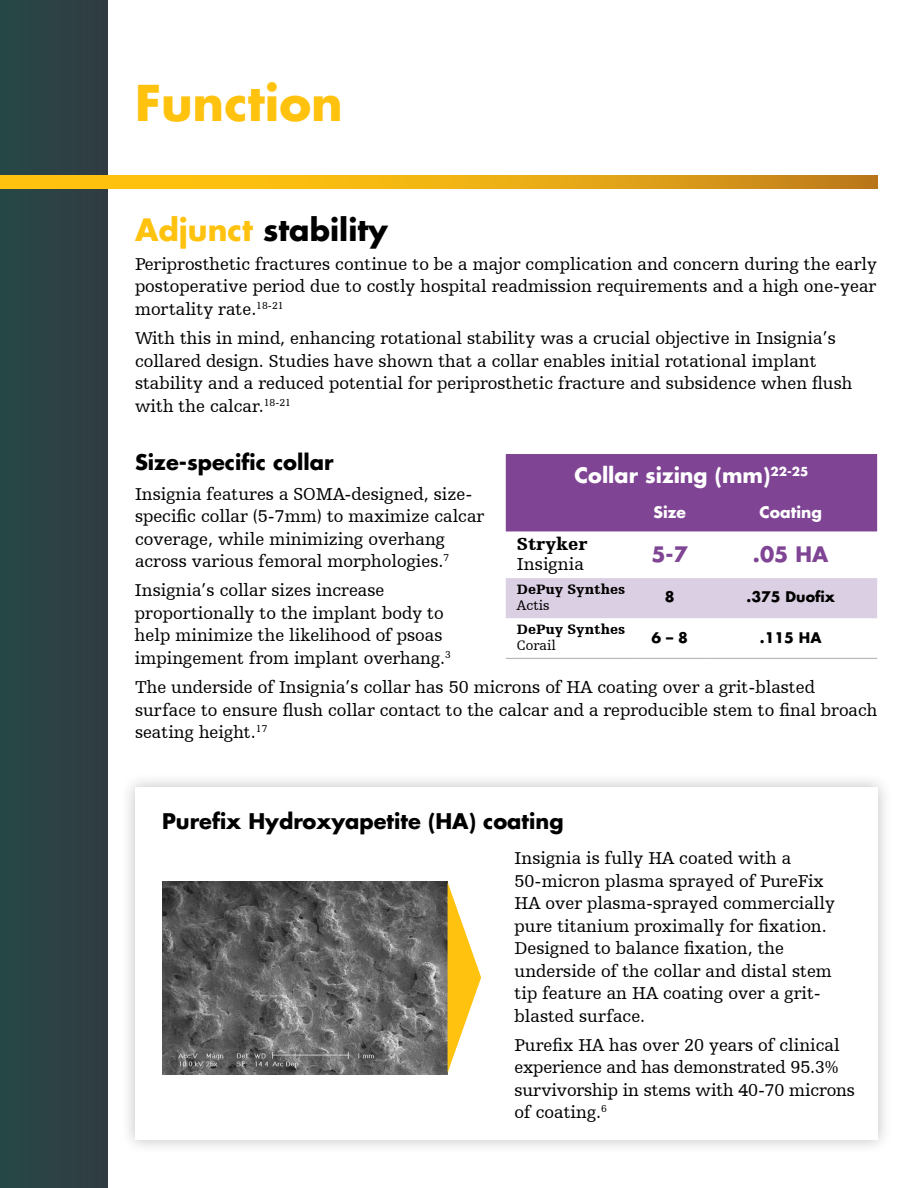
<style>
.page{position:relative;width:918px;height:1188px;background:#fff}
.page>*{position:absolute;margin:0;border:0;box-sizing:border-box;transform-origin:0 0}
.t1{font:700 48px "Futura Std";color:#ffc20e}
.t2{font:700 30px "Futura Std";color:#000}
.t3{font:700 21px "Futura Std";color:#000}
.t4{font:700 20.7px "Futura Std";color:#fff}
.t5{font:700 20.7px "Futura Std";color:#7f4594}
.t6{font:18.15px "Humanist Slabserif 712 BT";color:#000}
.t7{font:900 18.15px "Humanist Slabserif 712 BT";color:#000}
.t8{font:18px/22.5px "Humanist Slabserif 712 BT";color:#000}
.t9{font:700 15.6px "Futura Std";color:#fff}
.t10{font:900 14.25px "Humanist Slabserif 712 BT";color:#000}
.t11{font:700 14.25px "Futura Std";color:#000}
.t12{font:14.25px "Humanist Slabserif 712 BT";color:#000}
.s1{color:#ffc20e}
</style>
<div class="page">
<div style="left:0;top:0;width:108px;height:1188px;background:#2c4244"></div>
<svg style="left:0;top:176px;width:878px;height:12px;background:#eaac13"></svg>
<div style="left:120px;top:772px;width:773px;height:383px;background:#000;opacity:.25"></div>
<div style="left:135px;top:788px;width:743px;height:352px;background:#fff"></div>
<img style="left:162px;top:882px;width:286px;height:193px">
<svg style="left:448px;top:883px;width:33px;height:189px"></svg>
<div style="left:506px;top:454px;width:371px;height:77px;background:#7f4594"></div>
<div style="left:506px;top:578px;width:371px;height:40px;background:#dbcfe3"></div>
<hr style="left:506px;top:658px;width:129px;height:1px;background:#abaead">
<hr style="left:635px;top:658px;width:69px;height:1px;background:#abaead">
<hr style="left:704px;top:658px;width:173px;height:1px;background:#abaead">
<h1 class="t1" style="left:135px;top:71px;width:209px">Function</h1>
<h2 class="t2" style="left:135px;top:210px;width:254px"><span class="s1">Adjunct</span> stability</h2>
<p class="t8" style="left:135px;top:252px;width:744px;text-align:justify">Periprosthetic fractures continue to be a major complication and concern during the early postoperative period due to costly hospital readmission requirements and a high one-year mortality rate.<sup>18-21</sup></p>
<p class="t8" style="left:135px;top:327px;width:719px">With this in mind, enhancing rotational stability was a crucial objective in Insignia’s collared design. Studies have shown that a collar enables initial rotational implant stability and a reduced potential for periprosthetic fracture and subsidence when flush with the calcar.<sup>18-21</sup></p>
<p class="t3" style="left:135px;top:449px;width:200px">Size-specific collar</p>
<p class="t8" style="left:135px;top:482px;width:351px">Insignia features a SOMA-designed, size&shy;specific collar (5-7mm) to maximize calcar coverage, while minimizing overhang across various femoral morphologies.<sup>7</sup></p>
<p class="t8" style="left:135px;top:579px;width:318px">Insignia’s collar sizes increase proportionally to the implant body to help minimize the likelihood of psoas impingement from implant overhang.<sup>3</sup></p>
<p class="t8" style="left:135px;top:676px;width:744px">The underside of Insignia’s collar has 50 microns of HA coating over a grit-blasted surface to ensure flush collar contact to the calcar and a reproducible stem to final broach seating height.<sup>17</sup></p>
<p class="t4" style="left:575px;top:461px;width:235px">Collar sizing (mm)<sup>22-25</sup></p>
<p class="t9" style="left:653px;top:501px;width:34px">Size</p>
<p class="t9" style="left:760px;top:501px;width:64px">Coating</p>
<p class="t7" style="left:517px;top:533px;width:72px">Stryker</p>
<p class="t6" style="left:517px;top:553px;width:69px">Insignia</p>
<p class="t5" style="left:651px;top:540px;width:38px">5-7</p>
<p class="t5" style="left:753px;top:540px;width:77px">.05 HA</p>
<p class="t10" style="left:517px;top:581px;width:110px">DePuy Synthes</p>
<p class="t12" style="left:517px;top:596px;width:34px">Actis</p>
<p class="t11" style="left:665px;top:588px;width:11px">8</p>
<p class="t11" style="left:746px;top:588px;width:90px">.375 Duofix</p>
<p class="t10" style="left:517px;top:621px;width:110px">DePuy Synthes</p>
<p class="t12" style="left:517px;top:637px;width:41px">Corail</p>
<p class="t11" style="left:651px;top:628px;width:38px">6 – 8</p>
<p class="t11" style="left:760px;top:628px;width:63px">.115 HA</p>
<p class="t3" style="left:162px;top:807px;width:403px">Purefix Hydroxyapetite (HA) coating</p>
<p class="t8" style="left:515px;top:847px;width:322px">Insignia is fully HA coated with a 50-micron plasma sprayed of PureFix HA over plasma-sprayed commercially pure titanium proximally for fixation.<br>Designed to balance fixation, the underside of the collar and distal stem tip feature an HA coating over a grit&shy;blasted surface.</p>
<p class="t8" style="left:515px;top:1033px;width:342px">Purefix HA has over 20 years of clinical experience and has demonstrated 95.3% survivorship in stems with 40-70 microns of coating.<sup>6</sup></p>
</div>
